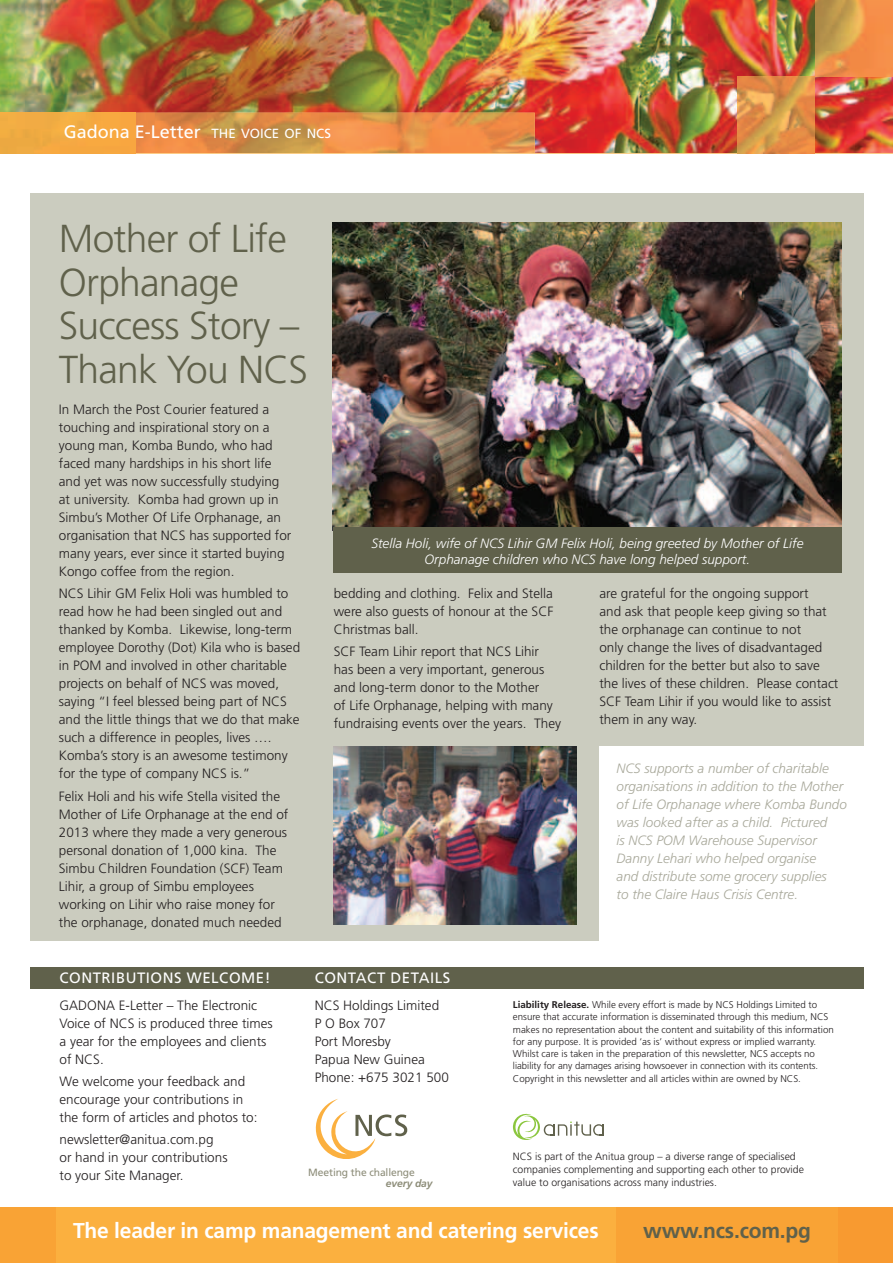
<style>
.page{position:relative;width:893px;height:1263px;background:#fff}
.page>*{position:absolute;margin:0;border:0;box-sizing:border-box;transform-origin:0 0}
.t1{font:300 39px/43.5px "Frutiger LT Std";letter-spacing:-.02em;color:#60614b}
.t2{font:700 21.45px "Frutiger LT Std";letter-spacing:-.01em;color:#fff}
.t3{font:700 21.45px "Frutiger LT Std";letter-spacing:-.01em;color:#60614b}
.t4{font:18px "Frutiger LT Std";color:#fff}
.t5{font:15px "Frutiger LT Std";letter-spacing:.035em;color:#fff}
.t6{font:300 13.5px/18px "Frutiger LT Std";color:#231f20}
.t7{font:italic 300 13.5px/18px "Frutiger LT Std";color:#a8a89a}
.t8{font:italic 300 13.5px/16.2px "Frutiger LT Std";color:#fff;text-align:center}
.t9{font:300 10.5px/12.8px "Frutiger LT Std";color:#231f20}
.t10{font:10.5px "Frutiger LT Std";letter-spacing:-.01em;color:#8d8d79}
.t11{font:italic 700 10.5px "Frutiger LT Std";letter-spacing:-.01em;color:#8d8d79}
.t12{font:300 9.75px/12.3px "Frutiger LT Std";color:#231f20}
.s1{font-size:13.2px}
.s2{font-weight:700}
</style>
<div class="page">
<div style="left:30px;top:967px;width:833px;height:22px;background:#60614b"></div>
<svg style="left:316px;top:1099px;width:91px;height:60px"></svg>
<div style="left:0;top:1208px;width:893px;height:55px;background:#fbb03f"></div>
<div style="left:0;top:1208px;width:55px;height:55px;background:#f9a335"></div>
<div style="left:838px;top:1208px;width:55px;height:55px;background:#f89a30"></div>
<div style="left:782px;top:1208px;width:56px;height:55px;background:#f9a335"></div>
<div style="left:727px;top:1208px;width:55px;height:55px;background:#f9a335"></div>
<div style="left:672px;top:1208px;width:55px;height:55px;background:#f9a335"></div>
<div style="left:617px;top:1208px;width:55px;height:55px;background:#f9a335"></div>
<svg style="left:513px;top:1114px;width:91px;height:26px"></svg>
<div style="left:30px;top:193px;width:833px;height:748px;background:#cbccbf"></div>
<img style="left:0;top:0;width:893px;height:153px">
<img style="left:816px;top:0;width:77px;height:77px">
<img style="left:738px;top:77px;width:76px;height:76px">
<img style="left:136px;top:113px;width:399px;height:40px">
<img style="left:0;top:113px;width:136px;height:40px">
<img style="left:333px;top:223px;width:509px;height:304px">
<div style="left:333px;top:527px;width:509px;height:46px;background:#60614b"></div>
<img style="left:334px;top:746px;width:242px;height:178px">
<div style="left:599px;top:746px;width:273px;height:219px;background:#fff"></div>
<h3 class="t4" style="left:64px;top:121px;width:269px">Gadona E-Letter <span class="s1">THE VOICE OF NCS</span></h3>
<h1 class="t1" style="left:59px;top:217px;width:251px">Mother of Life<br>Orphanage<br>Success Story –<br>Thank You NCS</h1>
<p class="t6" style="left:59px;top:401px;width:234px">In March the Post Courier featured a touching and inspirational story on a young man, Komba Bundo, who had faced many hardships in his short life and yet was now successfully studying at university. Komba had grown up in Simbu’s Mother Of Life Orphanage, an organisation that NCS has supported for many years, ever since it started buying Kongo coffee from the region.</p>
<p class="t6" style="left:59px;top:585px;width:243px">NCS Lihir GM Felix Holi was humbled to read how he had been singled out and thanked by Komba. Likewise, long-term employee Dorothy (Dot) Kila who is based in POM and involved in other charitable projects on behalf of NCS was moved, saying “I feel blessed being part of NCS and the little things that we do that make such a difference in peoples, lives ….<br>Komba’s story is an awesome testimony for the type of company NCS is.”</p>
<p class="t6" style="left:59px;top:787px;width:231px">Felix Holi and his wife Stella visited the Mother of Life Orphanage at the end of 2013 where they made a very generous personal donation of 1,000 kina. The Simbu Children Foundation (SCF) Team Lihir, a group of Simbu employees working on Lihir who raise money for the orphanage, donated much needed</p>
<p class="t8" style="left:371px;top:535px;width:434px">Stella Holi, wife of NCS Lihir GM Felix Holi, being greeted by Mother of Life<br>Orphanage children who NCS have long helped support.</p>
<p class="t6" style="left:334px;top:585px;width:221px;text-align:justify">bedding and clothing. Felix and Stella were also guests of honour at the SCF Christmas ball.</p>
<p class="t6" style="left:334px;top:643px;width:229px">SCF Team Lihir report that NCS Lihir has been a very important, generous and long-term donor to the Mother<br>of Life Orphanage, helping with many fundraising events over the years. They</p>
<p class="t6" style="left:599px;top:585px;width:241px">are grateful for the ongoing support<br>and ask that people keep giving so that the orphanage can continue to not<br>only change the lives of disadvantaged children for the better but also to save the lives of these children. Please contact SCF Team Lihir if you would like to assist them in any way.</p>
<p class="t7" style="left:617px;top:759px;width:232px">NCS supports a number of charitable organisations in addition to the Mother of Life Orphanage where Komba Bundo was looked after as a child. Pictured<br>is NCS POM Warehouse Supervisor Danny Lehari who helped organise<br>and distribute some grocery supplies<br>to the Claire Haus Crisis Centre.</p>
<p class="t5" style="left:60px;top:969px;width:213px">CONTRIBUTIONS WELCOME!</p>
<p class="t6" style="left:60px;top:996px;width:215px">GADONA E-Letter – The Electronic<br>Voice of NCS is produced three times a year for the employees and clients of NCS.</p>
<p class="t6" style="left:60px;top:1072px;width:200px">We welcome your feedback and encourage your contributions in the form of articles and photos to:</p>
<p class="t6" style="left:60px;top:1131px;width:170px">newsletter@anitua.com.pg or hand in your contributions to your Site Manager.</p>
<p class="t5" style="left:315px;top:969px;width:137px">CONTACT DETAILS</p>
<p class="t6" style="left:315px;top:996px;width:136px">NCS Holdings Limited<br>P O Box 707<br>Port Moresby<br>Papua New Guinea<br>Phone: +675 3021 500</p>
<p class="t12" style="left:513px;top:998px;width:322px"><span class="s2">Liability Release.</span> While every effort is made by NCS Holdings Limited to ensure that accurate information is disseminated through this medium, NCS makes no representation about the content and suitability of this information for any purpose. It is provided ‘as is’ without express or implied warranty.<br>Whilst care is taken in the preparation of this newsletter, NCS accepts no liability for any damages arising howsoever in connection with its contents.<br>Copyright in this newsletter and all articles within are owned by NCS.</p>
<p class="t9" style="left:513px;top:1150px;width:292px">NCS is part of the Anitua group – a diverse range of specialised companies complementing and supporting each other to provide value to organisations across many industries.</p>
<p class="t10" style="left:308px;top:1166px;width:108px">Meeting the challenge</p>
<p class="t11" style="left:386px;top:1177px;width:48px">every day</p>
<h2 class="t2" style="left:73px;top:1218px;width:527px">The leader in camp management and catering services</h2>
<h2 class="t3" style="left:643px;top:1218px;width:169px">www.ncs.com.pg</h2>
</div>
